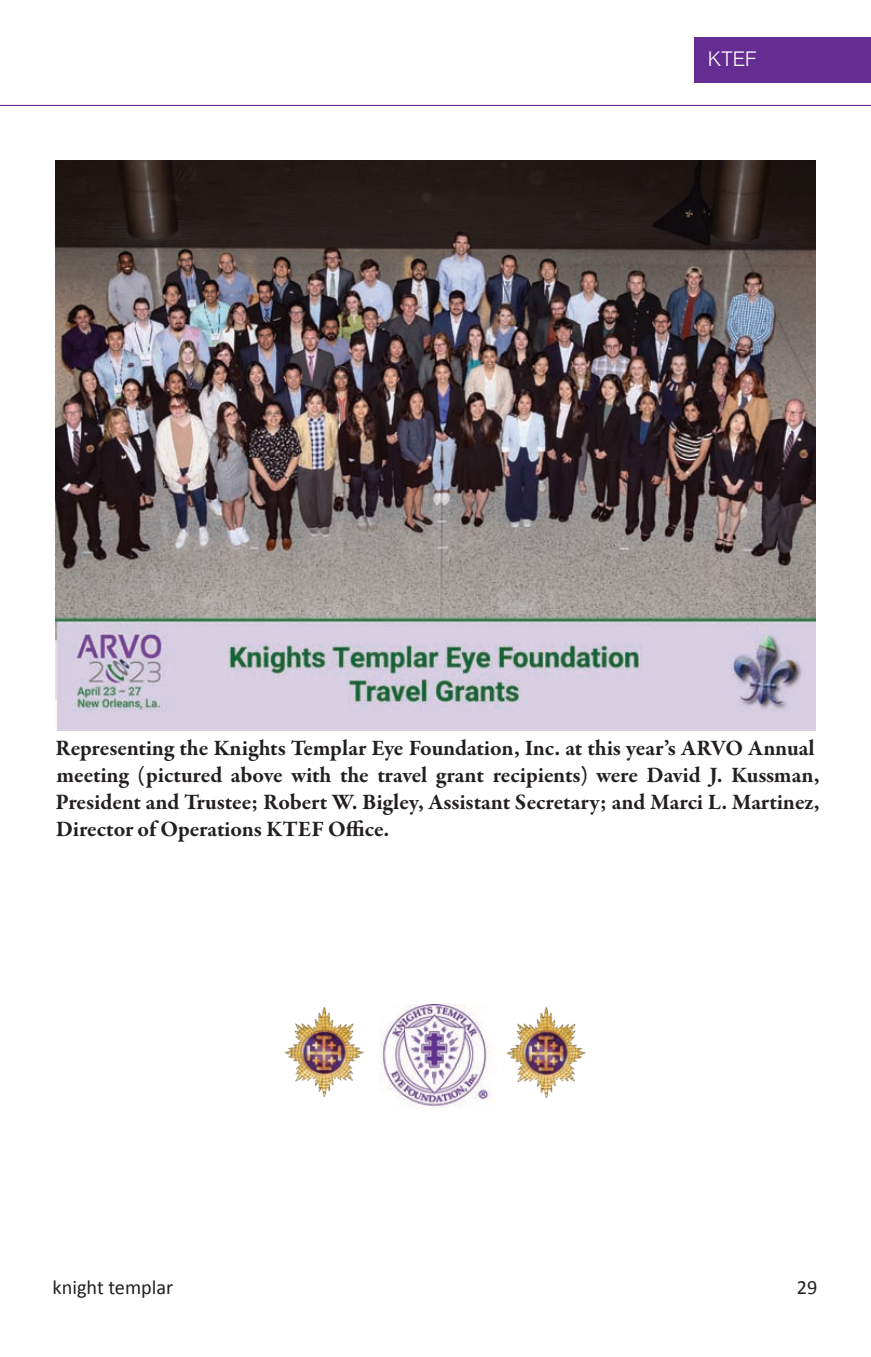
<style>
.page{position:relative;width:871px;height:1357px;background:#fff}
.page>*{position:absolute;margin:0;border:0;box-sizing:border-box;transform-origin:0 0}
.t1{font:700 22.5px/27px "Garamond Premr Pro";letter-spacing:-.005em;color:#231f20}
.t2{font:20.25px "Calibri";color:#231f20}
.t3{font:300 20.25px "Helvetica";color:#fff}
</style>
<div class="page">
<div style="left:695px;top:37px;width:176px;height:46px;background:#652d91"></div>
<img style="left:379px;top:1005px;width:115px;height:103px">
<img style="left:507px;top:1007px;width:79px;height:91px">
<img style="left:284px;top:1006px;width:80px;height:91px">
<hr style="left:0;top:105px;width:871px;height:1px;background:#652d91">
<img style="left:55px;top:160px;width:761px;height:570px">
<p class="t3" style="left:708px;top:41px;width:50px">KTEF</p>
<p class="t1" style="left:56px;top:734px;width:765px">Representing the Knights Templar Eye Foundation, Inc. at this year’s ARVO Annual meeting (pictured above with the travel grant recipients) were David J. Kussman, President and Trustee; Robert W. Bigley, Assistant Secretary; and Marci L. Martinez, Director of Operations KTEF Office.</p>
<p class="t2" style="left:53px;top:1273px;width:122px">knight templar</p>
<p class="t2" style="left:797px;top:1273px;width:22px">29</p>
</div>
